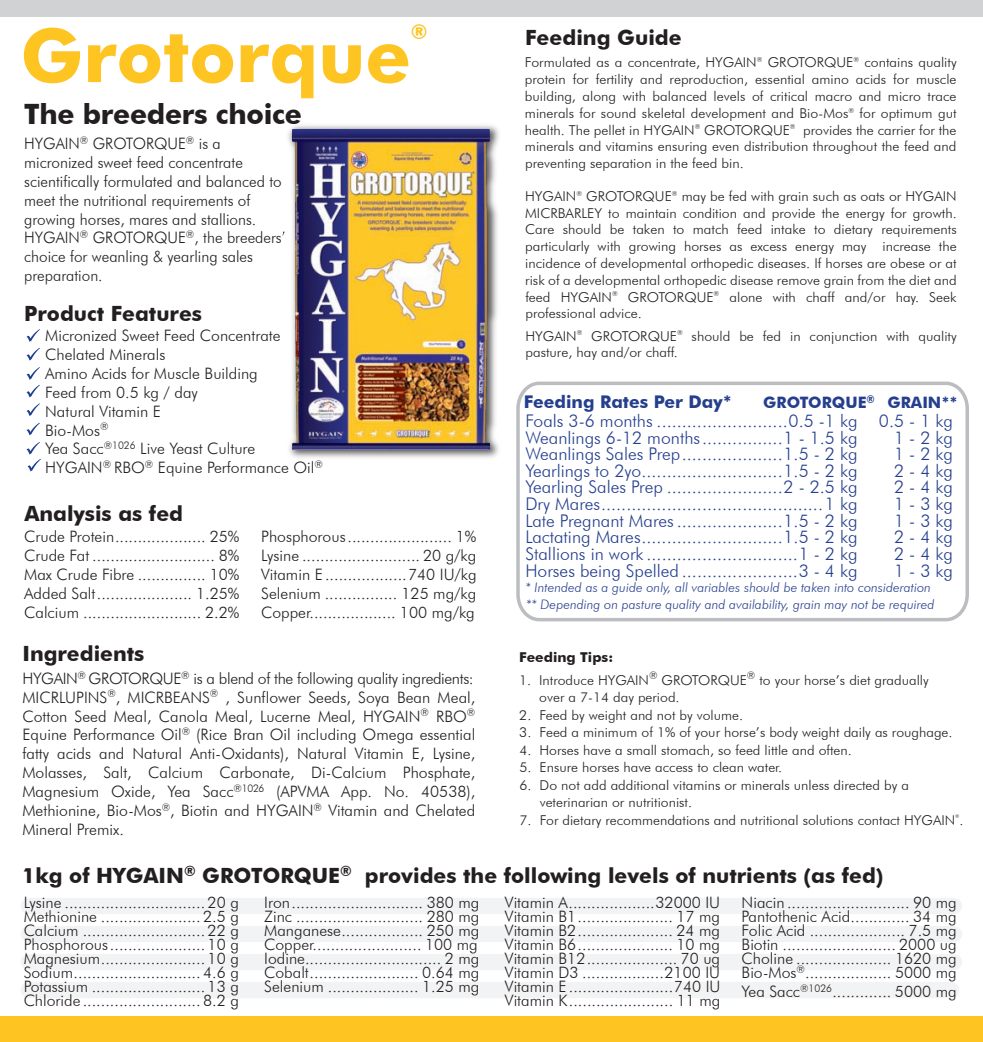
<style>
.page{position:relative;width:983px;height:1042px;background:#fff}
.page>*{position:absolute;margin:0;border:0;box-sizing:border-box;transform-origin:0 0}
.t1{font:700 74.55px "Futura BT";color:#fec422}
.t2{font:700 28px "Futura BT";letter-spacing:-.01em;color:#231f20}
.t3{font:700 21px "Futura BT";color:#231f20}
.t4{font:700 20.12px "Futura BT";color:#fec422}
.t5{font:300 17.5px/16.6px "Futura BT";color:#253f8e}
.t6{font:700 17.5px "Futura BT";color:#253f8e}
.t7{font:300 15.75px/18.9px "Futura BT";color:#231f20;text-align:justify}
.t8{font:700 15.75px "Futura BT";color:#253f8e}
.t9{font:300 13.65px/16.8px "Futura BT";color:#231f20;text-align:justify;scale:1.04 1}
.t10{font:300 13.65px/17.5px "Futura BT";color:#231f20}
.t11{font:700 13.65px "Futura BT";color:#231f20}
.t12{font:italic 300 13.12px "Futura BT";color:#253f8e}
.t13{font:300 5.25px "Futura BT";color:#231f20}
</style>
<div class="page">
<div style="left:21px;top:982px;width:938px;height:16px;background:#f2f3f4;border-radius:8px"></div>
<div style="left:21px;top:954px;width:940px;height:16px;background:#f2f3f4"></div>
<div style="left:21px;top:926px;width:940px;height:16px;background:#f2f3f4"></div>
<div style="left:21px;top:898px;width:940px;height:16px;background:#f2f3f4"></div>
<svg style="left:516px;top:381px;width:453px;height:241px"></svg>
<div style="left:0;top:0;width:982px;height:17px;background:#d1d2d4"></div>
<div style="left:0;top:1016px;width:982px;height:26px;background:#fec422"></div>
<img style="left:288px;top:125px;width:211px;height:333px">
<img style="left:292px;top:129px;width:198px;height:321px">
<svg style="left:27px;top:329px;width:13px;height:13px"></svg>
<svg style="left:27px;top:348px;width:13px;height:12px"></svg>
<svg style="left:27px;top:367px;width:13px;height:30px"></svg>
<svg style="left:27px;top:403px;width:13px;height:13px"></svg>
<svg style="left:27px;top:423px;width:13px;height:12px"></svg>
<svg style="left:27px;top:442px;width:14px;height:29px"></svg>
<p class="t1" style="left:20px;top:10px;width:392px">Grotorque</p>
<p class="t4" style="left:411px;top:20px;width:18px">®</p>
<p class="t7" style="left:24px;top:134px;width:263px;text-align:left">HYGAIN<sup>®</sup> GROTORQUE<sup>®</sup> is a micronized sweet feed concentrate scientifically formulated and balanced to meet the nutritional requirements of growing horses, mares and stallions.<br>HYGAIN<sup>®</sup> GROTORQUE<sup>®</sup>, the breeders’ choice for weanling &amp; yearling sales preparation.</p>
<p class="t2" style="left:24px;top:97px;width:279px">The breeders choice</p>
<p class="t3" style="left:24px;top:301px;width:179px">Product Features</p>
<p class="t7" style="left:45px;top:326px;width:279px;text-align:left">Micronized Sweet Feed Concentrate<br>Chelated Minerals<br>Amino Acids for Muscle Building<br>Feed from 0.5 kg / day<br>Natural Vitamin E<br>Bio-Mos<sup>®<br></sup>Yea Sacc<sup>®1026</sup> Live Yeast Culture<br>HYGAIN<sup>®</sup> RBO<sup>®</sup> Equine Performance Oil<sup>®</sup></p>
<p class="t3" style="left:24px;top:500px;width:160px">Analysis as fed</p>
<p class="t7" style="left:24px;top:527px;width:217px">Crude Protein.................... 25% Crude Fat ........................... 8% Max Crude Fibre ............... 10% Added Salt..................... 1.25% Calcium .......................... 2.2%</p>
<p class="t7" style="left:261px;top:527px;width:217px">Phosphorous....................... 1% Lysine .......................... 20 g/kg Vitamin E..................740 IU/kg Selenium ................ 125 mg/kg Copper................... 100 mg/kg</p>
<p class="t3" style="left:22px;top:641px;width:123px">Ingredients</p>
<p class="t7" style="left:22px;top:668px;width:454px">HYGAIN<sup>®</sup> GROTORQUE<sup>®</sup> is a blend of the following quality ingredients:<br>MICRLUPINS<sup>®</sup>, MICRBEANS<sup>®</sup> , Sunflower Seeds, Soya Bean Meal, Cotton Seed Meal, Canola Meal, Lucerne Meal, HYGAIN<sup>®</sup> RBO<sup>® </sup>Equine Performance Oil<sup>®</sup> (Rice Bran Oil including Omega essential fatty acids and Natural Anti-Oxidants), Natural Vitamin E, Lysine, Molasses, Salt, Calcium Carbonate, Di-Calcium Phosphate, Magnesium Oxide, Yea Sacc<sup>®1026</sup> (APVMA App. No. 40538), Methionine, Bio-Mos<sup>®</sup>, Biotin and HYGAIN<sup>®</sup> Vitamin and Chelated Mineral Premix.</p>
<p class="t3" style="left:525px;top:24px;width:158px">Feeding Guide</p>
<p class="t9" style="left:524px;top:54px;width:416px">Formulated as a concentrate, HYGAIN<sup>®</sup> GROTORQUE<sup>®</sup> contains quality protein for fertility and reproduction, essential amino acids for muscle building, along with balanced levels of critical macro and micro trace minerals for sound skeletal development and Bio-Mos<sup>®</sup> for optimum gut health. The pellet in HYGAIN<sup>®</sup> GROTORQUE<sup>®</sup> provides the carrier for the minerals and vitamins ensuring even distribution throughout the feed and preventing separation in the feed bin.</p>
<p class="t9" style="left:525px;top:187px;width:416px">HYGAIN<sup>®</sup> GROTORQUE<sup>®</sup> may be fed with grain such as oats or HYGAIN MICRBARLEY to maintain condition and provide the energy for growth.<br>Care should be taken to match feed intake to dietary requirements particularly with growing horses as excess energy may increase the incidence of developmental orthopedic diseases. If horses are obese or at risk of a developmental orthopedic disease remove grain from the diet and feed HYGAIN<sup>®</sup> GROTORQUE<sup>®</sup> alone with chaff and/or hay. Seek professional advice.</p>
<p class="t9" style="left:525px;top:327px;width:416px">HYGAIN<sup>®</sup> GROTORQUE<sup>®</sup> should be fed in conjunction with quality pasture, hay and/or chaff.</p>
<p class="t6" style="left:523px;top:391px;width:210px">Feeding Rates Per Day*</p>
<p class="t8" style="left:887px;top:393px;width:72px">GRAIN**</p>
<p class="t8" style="left:763px;top:393px;width:113px">GROTORQUE<sup>®</sup></p>
<p class="t5" style="left:525px;top:412px;width:429px">Foals 3-6 months ..........................0.5 -1 kg 0.5 - 1 kg<br>Weanlings 6-12 months................1 - 1.5 kg</p>
<p class="t5" style="left:893px;top:429px;width:60px">1 - 2 kg</p>
<p class="t5" style="left:525px;top:445px;width:333px">Weanlings Sales Prep....................1.5 - 2 kg</p>
<p class="t5" style="left:893px;top:445px;width:60px">1 - 2 kg</p>
<p class="t5" style="left:525px;top:462px;width:333px">Yearlings to 2yo............................1.5 - 2 kg</p>
<p class="t5" style="left:893px;top:462px;width:60px">2 - 4 kg</p>
<p class="t5" style="left:525px;top:479px;width:333px">Yearling Sales Prep .......................2 - 2.5 kg</p>
<p class="t5" style="left:893px;top:479px;width:60px">2 - 4 kg</p>
<p class="t5" style="left:525px;top:495px;width:333px">Dry Mares............................................1 kg</p>
<p class="t5" style="left:893px;top:495px;width:60px">1 - 3 kg</p>
<p class="t5" style="left:525px;top:512px;width:333px">Late Pregnant Mares .....................1.5 - 2 kg</p>
<p class="t5" style="left:893px;top:512px;width:60px">1 - 3 kg</p>
<p class="t5" style="left:525px;top:528px;width:333px">Lactating Mares............................1.5 - 2 kg</p>
<p class="t5" style="left:893px;top:528px;width:60px">2 - 4 kg</p>
<p class="t5" style="left:525px;top:545px;width:333px">Stallions in work ..............................1 - 2 kg</p>
<p class="t5" style="left:893px;top:545px;width:60px">2 - 4 kg</p>
<p class="t5" style="left:525px;top:562px;width:333px">Horses being Spelled .......................3 - 4 kg</p>
<p class="t5" style="left:893px;top:562px;width:60px">1 - 3 kg</p>
<p class="t12" style="left:525px;top:579px;width:407px">* Intended as a guide only, all variables should be taken into consideration</p>
<p class="t12" style="left:526px;top:597px;width:410px">** Depending on pasture quality and availability, grain may not be required</p>
<p class="t11" style="left:519px;top:649px;width:96px">Feeding Tips:</p>
<p class="t10" style="left:539px;top:671px;width:391px;text-indent:-20px">1. Introduce HYGAIN<sup>®</sup> GROTORQUE<sup>®</sup> to your horse’s diet gradually over a 7-14 day period.</p>
<p class="t10" style="left:519px;top:706px;width:225px">2. Feed by weight and not by volume.</p>
<p class="t10" style="left:519px;top:723px;width:434px">3. Feed a minimum of 1% of your horse’s body weight daily as roughage.</p>
<p class="t10" style="left:519px;top:741px;width:334px">4. Horses have a small stomach, so feed little and often.</p>
<p class="t10" style="left:519px;top:758px;width:264px">5. Ensure horses have access to clean water.</p>
<p class="t10" style="left:539px;top:776px;width:371px;text-indent:-20px">6. Do not add additional vitamins or minerals unless directed by a veterinarian or nutritionist.</p>
<p class="t10" style="left:519px;top:811px;width:445px">7. For dietary recommendations and nutritional solutions contact HYGAIN .</p>
<p class="t13" style="left:954px;top:812px;width:6px">®</p>
<p class="t3" style="left:22px;top:863px;width:862px">1kg of HYGAIN<sup>®</sup> GROTORQUE<sup>®</sup> provides the following levels of nutrients (as fed)</p>
<p class="t7" style="left:24px;top:895px;width:217px;line-height:14px">Lysine ............................... 20 g Methionine ...................... 2.5 g Calcium ........................... 22 g Phosphorous..................... 10 g Magnesium....................... 10 g Sodium............................ 4.6 g Potassium ......................... 13 g Chloride.......................... 8.2 g</p>
<p class="t7" style="left:264px;top:895px;width:217px;line-height:14px">Iron............................. 380 mg Zinc ............................ 280 mg Manganese.................. 250 mg Copper........................ 100 mg Iodine.............................. 2 mg Cobalt........................ 0.64 mg Selenium .................... 1.25 mg</p>
<p class="t7" style="left:505px;top:895px;width:217px;line-height:14px">Vitamin A...................32000 IU Vitamin B1..................... 17 mg Vitamin B2..................... 24 mg Vitamin B6..................... 10 mg Vitamin B12.................... 70 ug Vitamin D3 ..................2100 IU Vitamin E.......................740 IU Vitamin K....................... 11 mg</p>
<p class="t7" style="left:741px;top:895px;width:217px;line-height:14px">Niacin ........................... 90 mg Pantothenic Acid............. 34 mg Folic Acid ..................... 7.5 mg Biotin ......................... 2000 ug Choline ..................... 1620 mg Bio-Mos<sup>®</sup>................... 5000 mg</p>
<p class="t7" style="left:741px;top:981px;width:217px">Yea Sacc<sup>®1026</sup>............. 5000 mg</p>
</div>
